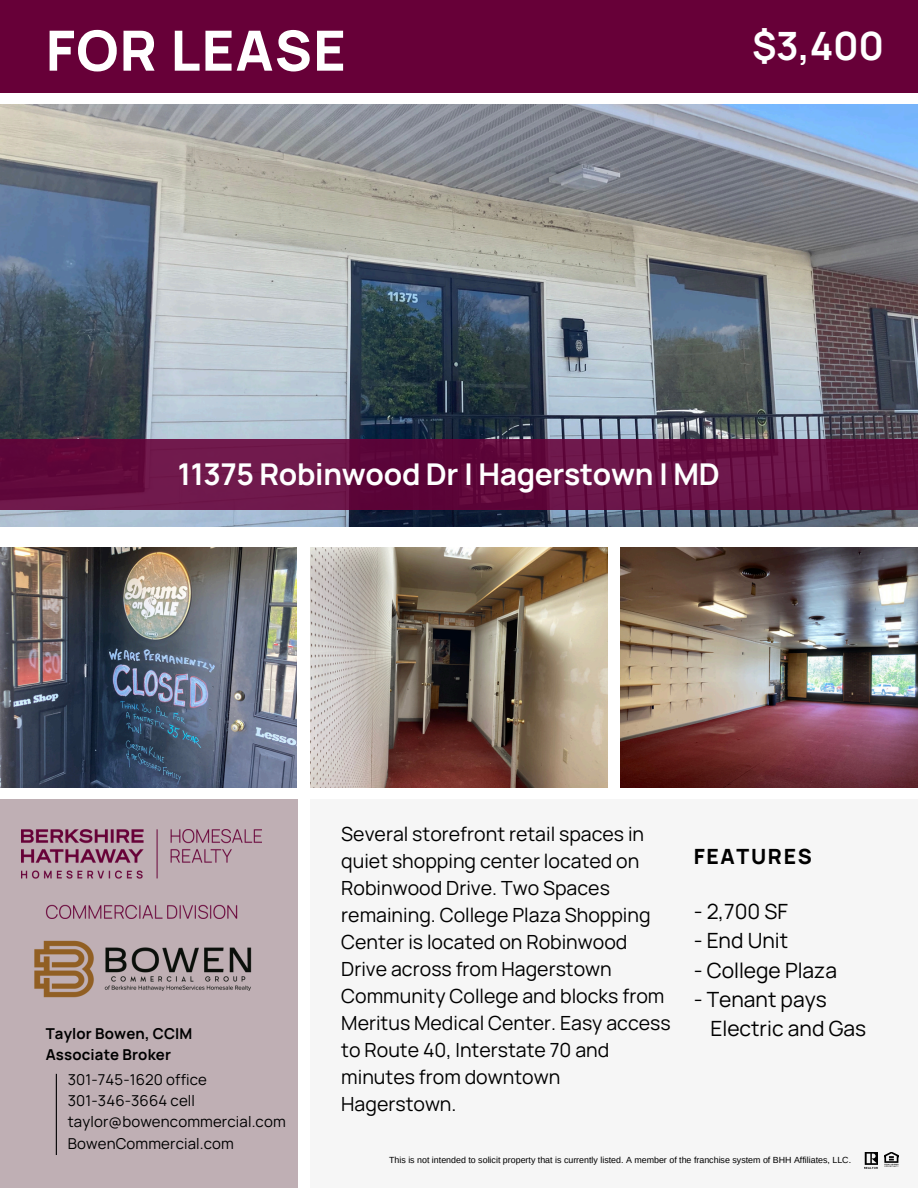
<style>
.page{position:relative;width:918px;height:1188px;background:#fff}
.page>*{position:absolute;margin:0;border:0;box-sizing:border-box;transform-origin:0 0}
.t1{font:800 55.5px "Manrope";letter-spacing:.02em;color:#fff}
.t2{font:700 39px "Manrope";color:#fff}
.t3{font:700 30px "Manrope";letter-spacing:-.01em;color:#fff}
.t4{font:21px/29.2px "Manrope";color:#000}
.t5{font:800 21px "Manrope";letter-spacing:.08em;color:#000}
.t6{font:19.5px/27px "Manrope";color:#000}
.t7{font:15px "Manrope";letter-spacing:.01em;color:#000}
.t8{font:700 15px/21.3px "Manrope";letter-spacing:.01em;color:#000}
.t9{font:8.85px "Arimo";color:#000}
</style>
<div class="page">
<img style="left:0;top:548px;width:297px;height:240px">
<img style="left:311px;top:548px;width:297px;height:240px">
<img style="left:621px;top:548px;width:297px;height:240px">
<img style="left:0;top:104px;width:918px;height:422px">
<div style="left:0;top:0;width:918px;height:92px;background:#670038"></div>
<div style="left:0;top:439px;width:918px;height:71px;background:#660e41"></div>
<div style="left:311px;top:800px;width:607px;height:388px;background:#f6f6f6"></div>
<div style="left:0;top:800px;width:297px;height:388px;background:#bfafb4"></div>
<img style="left:34px;top:940px;width:218px;height:58px">
<img style="left:884px;top:1152px;width:15px;height:15px">
<img style="left:865px;top:1152px;width:12px;height:16px">
<hr style="left:56px;top:1074px;width:1px;height:81px;background:#000">
<img style="left:21px;top:830px;width:241px;height:88px">
<h2 class="t1" style="left:46px;top:12px;width:302px">FOR LEASE</h2>
<h1 class="t2" style="left:752px;top:18px;width:134px">$3,400</h1>
<p class="t3" style="left:178px;top:453px;width:543px">11375 Robinwood Dr | Hagerstown | MD</p>
<p class="t8" style="left:46px;top:1022px;width:148px">Taylor Bowen, CCIM<br>Associate Broker</p>
<p class="t7" style="left:68px;top:1069px;width:141px">301-745-1620 office</p>
<p class="t7" style="left:68px;top:1090px;width:129px">301-346-3664 cell</p>
<p class="t7" style="left:68px;top:1112px;width:219px">taylor@bowencommercial.com</p>
<h6 class="t7" style="left:68px;top:1133px;width:168px">BowenCommercial.com</h6>
<h3 class="t6" style="left:341px;top:820px;width:331px">Several storefront retail spaces in quiet shopping center located on<br>Robinwood Drive. Two Spaces remaining. College Plaza Shopping<br>Center is located on Robinwood<br>Drive across from Hagerstown<br>Community College and blocks from<br>Meritus Medical Center. Easy access to Route 40, Interstate 70 and minutes from downtown<br>Hagerstown.</h3>
<p class="t5" style="left:694px;top:842px;width:120px">FEATURES</p>
<p class="t4" style="left:694px;top:896px;width:96px">- 2,700 SF</p>
<p class="t4" style="left:694px;top:926px;width:96px">- End Unit</p>
<p class="t4" style="left:694px;top:955px;width:145px">- College Plaza</p>
<p class="t4" style="left:710px;top:984px;width:157px;text-indent:-17px">- Tenant pays<br>Electric and Gas</p>
<p class="t9" style="left:389px;top:1155px;width:463px">This is not intended to solicit property that is currently listed. A member of the franchise system of BHH Affiliates, LLC.</p>
</div>
